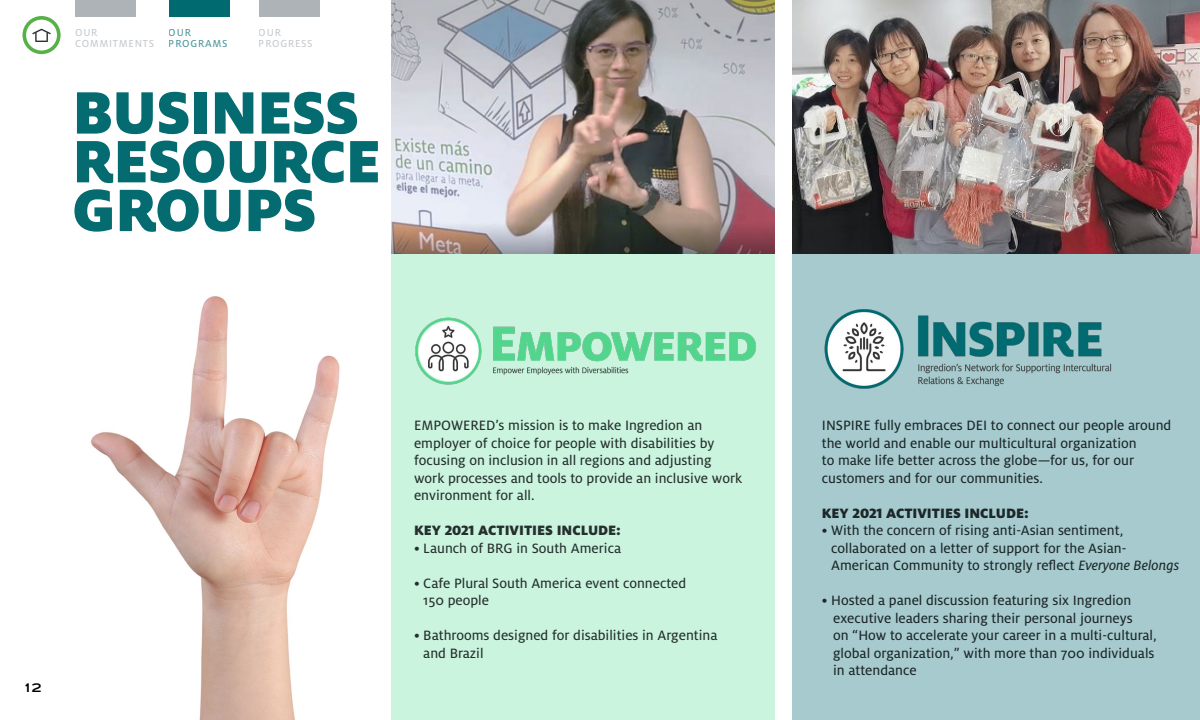
<style>
.page{position:relative;width:1200px;height:720px;background:#fff}
.page>*{position:absolute;margin:0;border:0;box-sizing:border-box;transform-origin:0 0}
.t1{font:900 66.25px/48.8px "Milo Pro";letter-spacing:-.015em;color:#046c71}
.t2{font:15px/17.5px "Milo Pro Text";color:#2f3235}
.t3{font:900 15px "Milo Pro";color:#2f3235}
.t4{font:600 12.5px "Adrianna Extended";color:#000}
.t5{font:11.25px/11.2px "Milo Pro Text";letter-spacing:.06em;color:#aeb3b8}
.t6{font:11.25px/11.2px "Milo Pro Text";letter-spacing:.06em;color:#006a71}
.s1{font-style:italic}
</style>
<div class="page">
<div style="left:391px;top:0;width:384px;height:720px;background:#caf4de"></div>
<div style="left:792px;top:0;width:408px;height:720px;background:#a6cacd"></div>
<img style="left:391px;top:0;width:384px;height:254px">
<img style="left:792px;top:0;width:408px;height:254px">
<img style="left:824px;top:309px;width:288px;height:80px">
<div style="left:169px;top:0;width:61px;height:17px;background:#006a71"></div>
<div style="left:259px;top:0;width:61px;height:17px;background:#aeb3b8"></div>
<div style="left:75px;top:0;width:61px;height:17px;background:#aeb3b8"></div>
<svg style="left:32px;top:29px;width:19px;height:13px"></svg>
<div style="left:23px;top:16px;width:38px;height:38px;border:4px solid #56b146;border-radius:50%"></div>
<img style="left:415px;top:317px;width:341px;height:68px">
<img style="left:91px;top:296px;width:249px;height:424px">
<p class="t5" style="left:75px;top:27px;width:80px">OUR<br>COMMITMENTS</p>
<p class="t6" style="left:169px;top:27px;width:60px">OUR<br>PROGRAMS</p>
<p class="t5" style="left:259px;top:27px;width:55px">OUR<br>PROGRESS</p>
<h1 class="t1" style="left:72px;top:88px;width:310px">BUSINESS<br>RESOURCE<br>GROUPS</h1>
<p class="t4" style="left:24px;top:680px;width:19px">12</p>
<p class="t2" style="left:414px;top:417px;width:330px">EMPOWERED’s mission is to make Ingredion an employer of choice for people with disabilities by focusing on inclusion in all regions and adjusting work processes and tools to provide an inclusive work environment for all.</p>
<p class="t3" style="left:414px;top:521px;width:208px">KEY 2021 ACTIVITIES INCLUDE:</p>
<p class="t2" style="left:414px;top:539px;width:209px">• Launch of BRG in South America</p>
<p class="t2" style="left:423px;top:574px;width:264px;text-indent:-9px">• Cafe Plural South America event connected<br>150 people</p>
<p class="t2" style="left:423px;top:627px;width:296px;text-indent:-9px">• Bathrooms designed for disabilities in Argentina and Brazil</p>
<p class="t2" style="left:822px;top:417px;width:351px">INSPIRE fully embraces DEI to connect our people around the world and enable our multicultural organization<br>to make life better across the globe—for us, for our customers and for our communities.</p>
<p class="t3" style="left:822px;top:504px;width:208px">KEY 2021 ACTIVITIES INCLUDE:</p>
<p class="t2" style="left:831px;top:522px;width:350px;text-indent:-9px">• With the concern of rising anti-Asian sentiment, collaborated on a letter of support for the Asian-<br>American Community to strongly reflect <span class="s1">Everyone Belongs</span></p>
<p class="t2" style="left:833px;top:592px;width:325px;text-indent:-11px">• Hosted a panel discussion featuring six Ingredion executive leaders sharing their personal journeys<br>on “How to accelerate your career in a multi-cultural, global organization,” with more than 700 individuals in attendance</p>
</div>
